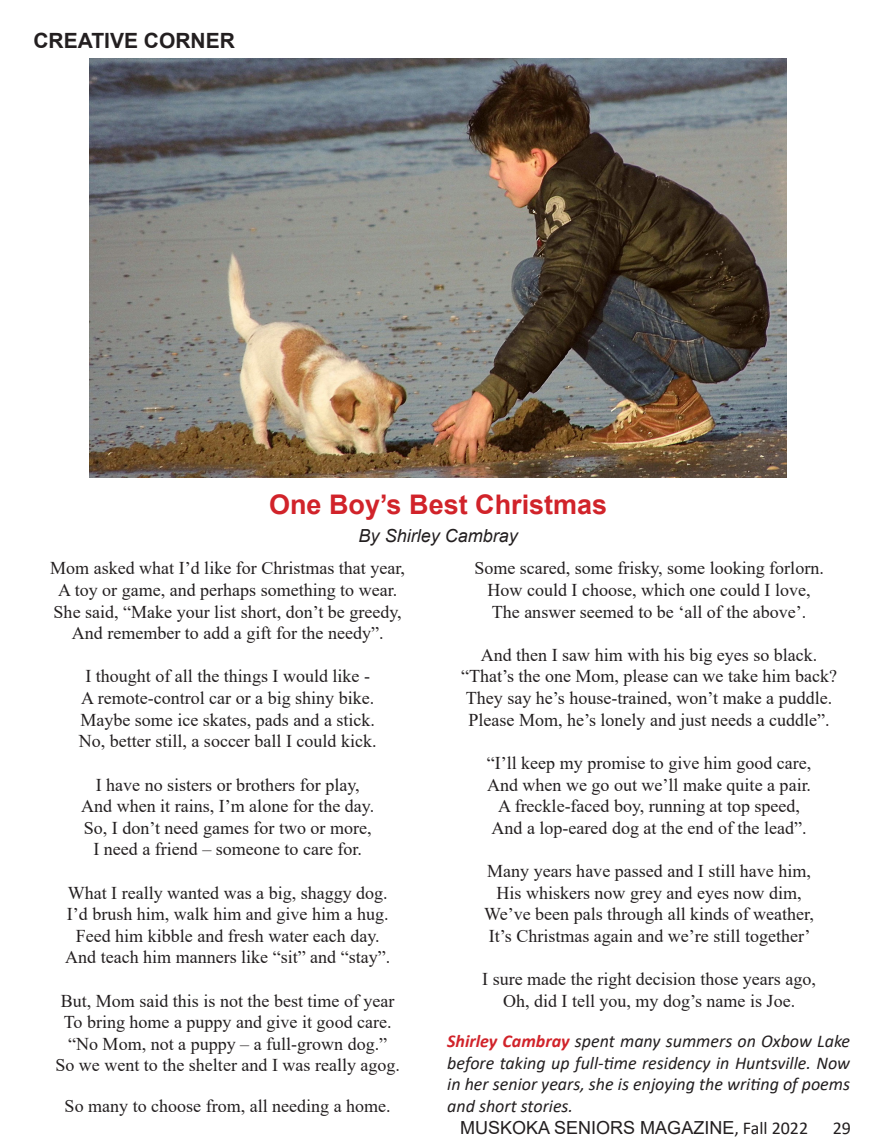
<style>
.page{position:relative;width:878px;height:1148px;background:#fff}
.page>*{position:absolute;margin:0;border:0;box-sizing:border-box;transform-origin:0 0}
.t1{font:700 27px "Arial";color:#d1232a}
.t2{font:700 21px "Arial";color:#231f20}
.t3{font:18px "Times New Roman";color:#231f20}
.t4{font:italic 18px/21.6px "Calibri";color:#231f20;text-align:justify}
.t5{font:18px "Arial";color:#231f20}
.t6{font:italic 18px "Arial";color:#231f20}
.t7{font:18px "Calibri";color:#231f20}
.s1{font-weight:700;color:#d1232a}
.s2{font-family:"Calibri"}
</style>
<div class="page">
<img style="left:89px;top:59px;width:697px;height:419px">
<p class="t2" style="left:33px;top:26px;width:203px">CREATIVE CORNER</p>
<p class="t1" style="left:269px;top:485px;width:340px">One Boy’s Best Christmas</p>
<p class="t6" style="left:358px;top:523px;width:161px">By Shirley Cambray</p>
<p class="t3" style="left:50px;top:555px;width:356px">Mom asked what I’d like for Christmas that year,</p>
<p class="t3" style="left:58px;top:577px;width:340px">A toy or game, and perhaps something to wear.</p>
<p class="t3" style="left:54px;top:599px;width:349px">She said, “Make your list short, don’t be greedy,</p>
<p class="t3" style="left:72px;top:620px;width:313px">And remember to add a gift for the needy”.</p>
<p class="t3" style="left:85px;top:663px;width:286px">I thought of all the things I would like -</p>
<p class="t3" style="left:81px;top:685px;width:294px">A remote-control car or a big shiny bike.</p>
<p class="t3" style="left:80px;top:707px;width:296px">Maybe some ice skates, pads and a stick.</p>
<p class="t3" style="left:79px;top:728px;width:299px">No, better still, a soccer ball I could kick.</p>
<p class="t3" style="left:96px;top:771px;width:265px">I have no sisters or brothers for play,</p>
<p class="t3" style="left:81px;top:793px;width:294px">And when it rains, I’m alone for the day.</p>
<p class="t3" style="left:84px;top:815px;width:289px">So, I don’t need games for two or more,</p>
<p class="t3" style="left:93px;top:836px;width:270px">I need a friend – someone to care for.</p>
<p class="t3" style="left:68px;top:879px;width:321px">What I really wanted was a big, shaggy dog.</p>
<p class="t3" style="left:67px;top:901px;width:323px">I’d brush him, walk him and give him a hug.</p>
<p class="t3" style="left:76px;top:923px;width:305px">Feed him kibble and fresh water each day.</p>
<p class="t3" style="left:65px;top:944px;width:326px">And teach him manners like “sit” and “stay”.</p>
<p class="t3" style="left:61px;top:987px;width:335px">But, Mom said this is not the best time of year</p>
<p class="t3" style="left:64px;top:1009px;width:329px">To bring home a puppy and give it good care.</p>
<p class="t3" style="left:68px;top:1031px;width:320px">“No Mom, not a puppy – a full-grown dog.”</p>
<p class="t3" style="left:55px;top:1052px;width:346px">So we went to the shelter and I was really agog.</p>
<p class="t3" style="left:65px;top:1092px;width:327px">So many to choose from, all needing a home.</p>
<p class="t3" style="left:474px;top:555px;width:351px">Some scared, some frisky, some looking forlorn.</p>
<p class="t3" style="left:487px;top:577px;width:324px">How could I choose, which one could I love,</p>
<p class="t3" style="left:492px;top:599px;width:316px">The answer seemed to be ‘all of the above’.</p>
<p class="t3" style="left:481px;top:642px;width:338px">And then I saw him with his big eyes so black.</p>
<p class="t3" style="left:461px;top:663px;width:377px">“That’s the one Mom, please can we take him back?</p>
<p class="t3" style="left:466px;top:685px;width:368px">They say he’s house-trained, won’t make a puddle.</p>
<p class="t3" style="left:468px;top:707px;width:362px">Please Mom, he’s lonely and just needs a cuddle”.</p>
<p class="t3" style="left:487px;top:750px;width:326px">“I’ll keep my promise to give him good care,</p>
<p class="t3" style="left:487px;top:771px;width:325px">And when we go out we’ll make quite a pair.</p>
<p class="t3" style="left:498px;top:793px;width:303px">A freckle-faced boy, running at top speed,</p>
<p class="t3" style="left:491px;top:815px;width:316px">And a lop-eared dog at the end of the lead”.</p>
<p class="t3" style="left:487px;top:858px;width:325px">Many years have passed and I still have him,</p>
<p class="t3" style="left:496px;top:879px;width:306px">His whiskers now grey and eyes now dim,</p>
<p class="t3" style="left:484px;top:901px;width:331px">We’ve been pals through all kinds of weather,</p>
<p class="t3" style="left:489px;top:923px;width:323px">It’s Christmas again and we’re still together’</p>
<p class="t3" style="left:482px;top:966px;width:335px">I sure made the right decision those years ago,</p>
<p class="t3" style="left:503px;top:987px;width:293px">Oh, did I tell you, my dog’s name is Joe.</p>
<p class="t4" style="left:447px;top:1029px;width:404px"><span class="s1">Shirley Cambray</span> spent many summers on Oxbow Lake before taking up full-time residency in Huntsville. Now in her senior years, she is enjoying the writing of poems and short stories.</p>
<p class="t5" style="left:460px;top:1115px;width:349px">MUSKOKA SENIORS MAGAZINE<span class="s2">, Fall 2022</span></p>
<p class="t7" style="left:832px;top:1116px;width:20px">29</p>
</div>
